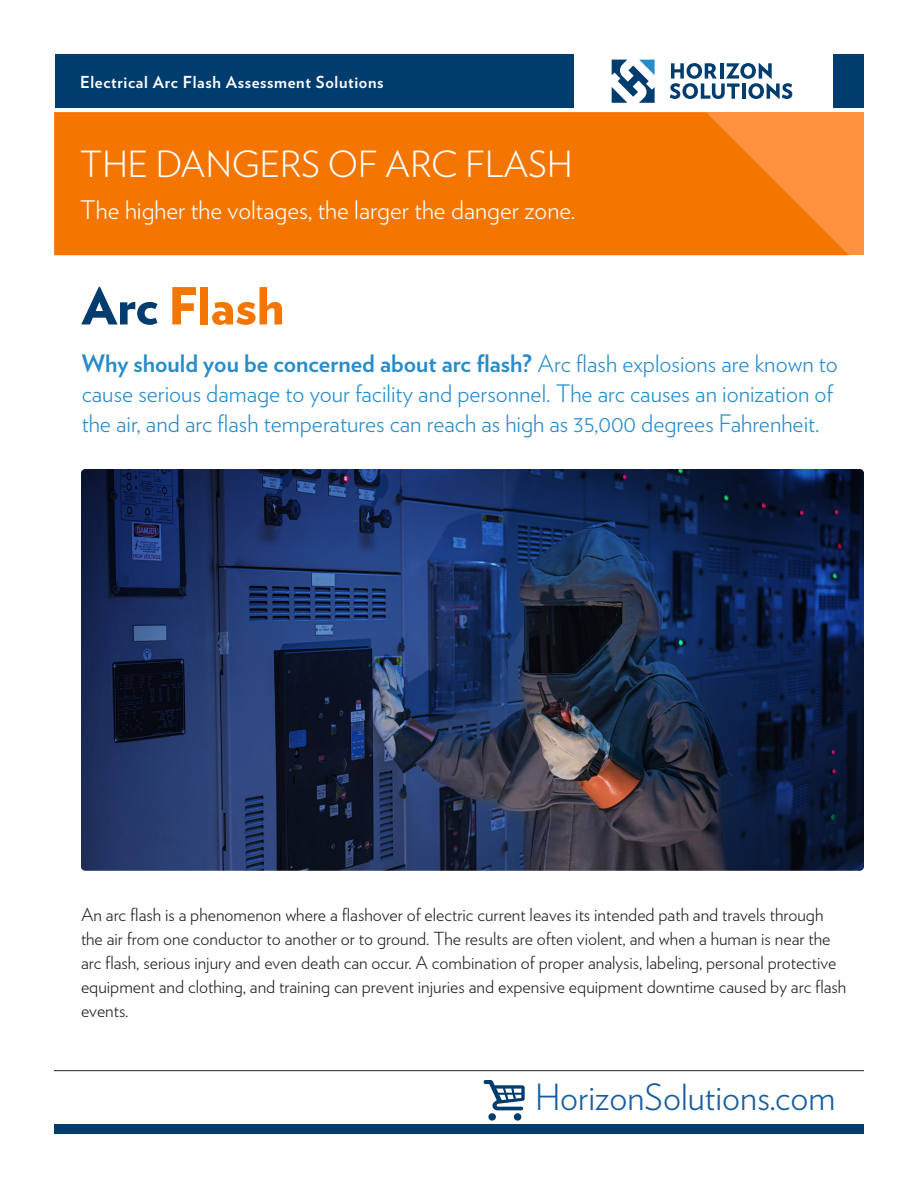
<style>
.page{position:relative;width:918px;height:1188px;background:#fff}
.page>*{position:absolute;margin:0;border:0;box-sizing:border-box;transform-origin:0 0}
.Headlines{font:900 51px "Verlag";color:#f47600}
._1_Title{font:300 36px "Verlag";color:#fff}
.t1{font:300 36px "Verlag";color:#175d9e}
._2_Sub_title{font:300 25.5px "Verlag";color:#fff}
._5_Callout{font:300 24px/30px "Verlag";color:#298cca}
._5_Callout-2{font:300 18px/24px "Verlag";color:#231f20}
._3_Division{font:700 16.5px "Verlag";letter-spacing:.04em;color:#fff}
.s1{color:#003d6e}
.s2{font-weight:700}
</style>
<div class="page">
<div style="left:54px;top:1124px;width:810px;height:10px;background:#003d6e"></div>
<hr style="left:54px;top:1070px;width:810px;height:1px;background:#242729">
<svg style="left:55px;top:113px;width:794px;height:142px;fill:#f47600"></svg>
<div style="left:55px;top:54px;width:519px;height:54px;background:#003d6e"></div>
<div style="left:833px;top:54px;width:31px;height:54px;background:#003d6e"></div>
<svg style="left:612px;top:60px;width:43px;height:43px"></svg>
<svg style="left:670px;top:63px;width:122px;height:36px"></svg>
<img style="left:81px;top:469px;width:783px;height:402px">
<svg style="left:484px;top:1080px;width:41px;height:41px"></svg>
<p class="_3_Division" style="left:80px;top:69px;width:305px">Electrical Arc Flash Assessment Solutions</p>
<p class="_1_Title" style="left:80px;top:138px;width:494px">THE DANGERS OF ARC FLASH</p>
<p class="_2_Sub_title" style="left:80px;top:192px;width:497px">The higher the voltages, the larger the danger zone.</p>
<p class="Headlines" style="left:82px;top:264px;width:204px"><span class="s1">Arc</span> Flash</p>
<p class="_5_Callout" style="left:82px;top:347px;width:758px"><span class="s2">Why should you be concerned about arc flash?</span> Arc flash explosions are known to cause serious damage to your facility and personnel. The arc causes an ionization of the air, and arc flash temperatures can reach as high as 35,000 degrees Fahrenheit.</p>
<p class="_5_Callout-2" style="left:81px;top:901px;width:767px">An arc flash is a phenomenon where a flashover of electric current leaves its intended path and travels through the air from one conductor to another or to ground. The results are often violent, and when a human is near the arc flash, serious injury and even death can occur. A combination of proper analysis, labeling, personal protective equipment and clothing, and training can prevent injuries and expensive equipment downtime caused by arc flash events.</p>
<p class="t1" style="left:535px;top:1071px;width:302px">HorizonSolutions.com</p>
</div>
